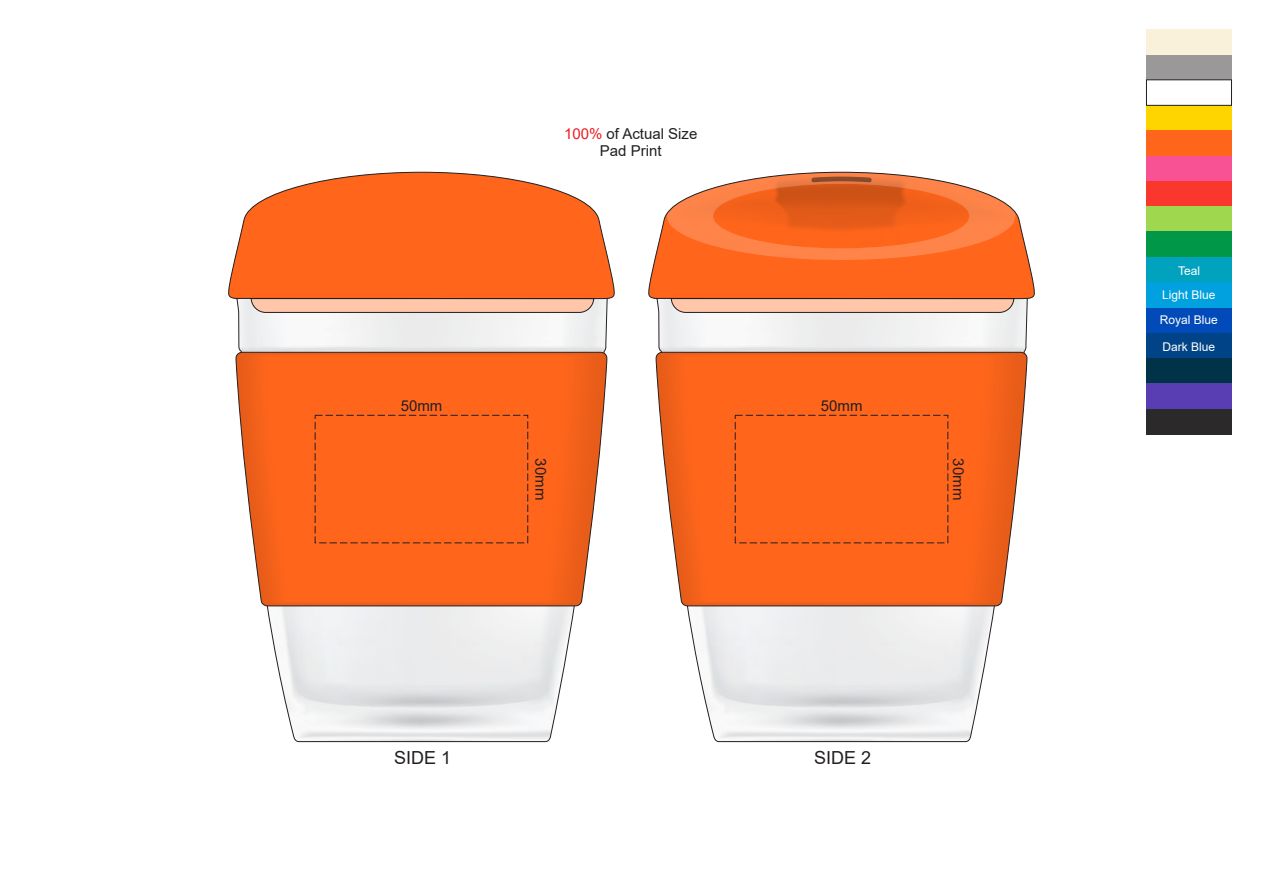
<style>
.page{position:relative;width:1263px;height:893px;background:#fff}
.page>*{position:absolute;margin:0;border:0;box-sizing:border-box;transform-origin:0 0}
.t1{font:18px "Arial";color:#231f20}
.t2{font:15px/16.8px "Arial";color:#231f20;text-align:center}
.t3{font:12px "Arial";color:#fff}
.s1{color:#ed1c24}
</style>
<div class="page">
<svg style="left:238px;top:334px;width:369px;height:408px"></svg>
<svg style="left:658px;top:334px;width:369px;height:408px"></svg>
<svg style="left:228px;top:171px;width:387px;height:163px"></svg>
<svg style="left:648px;top:171px;width:387px;height:163px"></svg>
<svg style="left:235px;top:351px;width:373px;height:256px;background:#f96e2b"></svg>
<div style="left:315px;top:415px;width:213px;height:128px;border:1px dashed #231f20"></div>
<svg style="left:655px;top:351px;width:373px;height:256px;background:#f96e2b"></svg>
<div style="left:735px;top:415px;width:213px;height:128px;border:1px dashed #231f20"></div>
<div style="left:1146px;top:333px;width:85px;height:26px;background:#004387"></div>
<div style="left:1146px;top:308px;width:85px;height:25px;background:#004ab9"></div>
<div style="left:1146px;top:206px;width:85px;height:25px;background:#9fd74e"></div>
<div style="left:1146px;top:54px;width:85px;height:26px;background:#9a9899"></div>
<div style="left:1146px;top:29px;width:85px;height:26px;background:#f9f1da"></div>
<div style="left:1146px;top:105px;width:85px;height:26px;background:#ffd500"></div>
<div style="left:1146px;top:156px;width:85px;height:26px;background:#f85294"></div>
<div style="left:1146px;top:257px;width:85px;height:25px;background:#00a2be"></div>
<div style="left:1146px;top:358px;width:85px;height:26px;background:#003248"></div>
<div style="left:1146px;top:80px;width:86px;height:26px;background:#fff;border:1px solid #231f20"></div>
<div style="left:1146px;top:131px;width:85px;height:25px;background:#ff661c"></div>
<div style="left:1146px;top:181px;width:85px;height:25px;background:#fa372d"></div>
<div style="left:1146px;top:231px;width:85px;height:26px;background:#009749"></div>
<div style="left:1146px;top:282px;width:85px;height:25px;background:#00a1de"></div>
<div style="left:1146px;top:383px;width:85px;height:26px;background:#583eb2"></div>
<div style="left:1146px;top:409px;width:85px;height:25px;background:#2c292a"></div>
<p class="t2" style="left:564px;top:125px;width:135px"><span class="s1">100%</span> of Actual Size<br>Pad Print</p>
<p class="t2" style="left:401px;top:397px;width:43px">50mm</p>
<p class="t2" style="left:821px;top:397px;width:43px">50mm</p>
<p class="t2" style="left:549px;top:458px;width:43px;rotate:90deg">30mm</p>
<p class="t2" style="left:967px;top:458px;width:43px;rotate:90deg">30mm</p>
<p class="t1" style="left:394px;top:746px;width:59px">SIDE 1</p>
<p class="t1" style="left:814px;top:746px;width:59px">SIDE 2</p>
<p class="t3" style="left:1178px;top:262px;width:24px">Teal</p>
<p class="t3" style="left:1162px;top:286px;width:55px">Light Blue</p>
<p class="t3" style="left:1160px;top:312px;width:60px">Royal Blue</p>
<p class="t3" style="left:1162px;top:339px;width:54px">Dark Blue</p>
</div>
